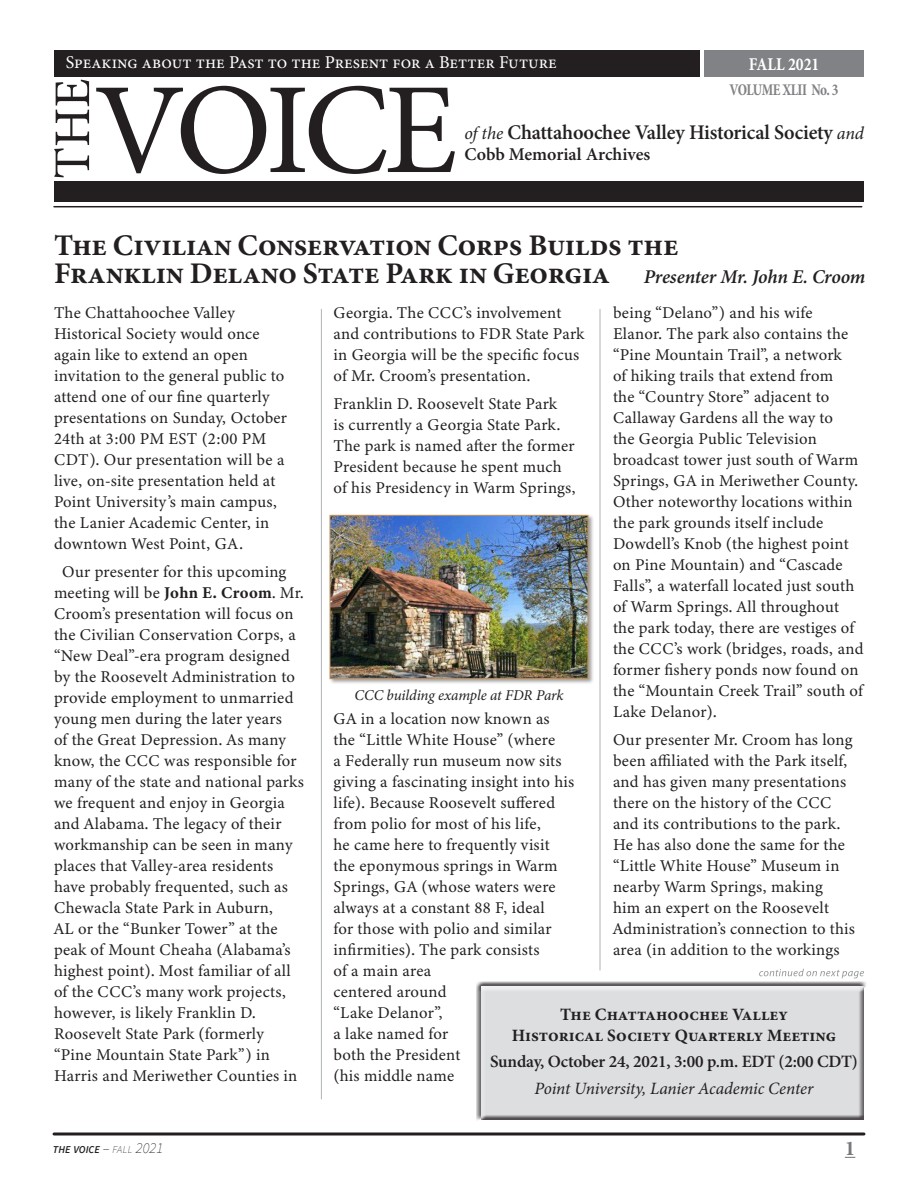
<style>
.page{position:relative;width:918px;height:1188px;background:#fff}
.page>*{position:absolute;margin:0;border:0;box-sizing:border-box;transform-origin:0 0}
.t1{font:700 30px/28.5px "Minion Pro";letter-spacing:-.01em;color:#231f20}
.t2{font:700 21px "Minion Pro";color:#76787b}
.t3{font:600 20.85px "Minion Pro";letter-spacing:-.01em;color:#231f20}
.t4{font:18px "Minion Pro";color:#fff}
.t5{font:600 18px "Minion Pro";letter-spacing:-.005em;color:#231f20}
.t6{font:700 18px "Minion Pro";color:#fff;scale:.87 1}
.t7{font:700 17.25px/20.1px "Minion Pro";color:#231f20;text-align:center}
.t8{font:600 17.25px "Minion Pro";letter-spacing:-.01em;color:#231f20}
.t9{font:italic 17.25px "Minion Pro";letter-spacing:-.01em;color:#231f20}
.Footnote{font:16.5px/21px "Minion Variable Concept";letter-spacing:.015em;color:#231f20}
.t10{font:700 condensed 16.5px "Minion Pro";letter-spacing:-.04em;color:#808285;scale:.87 1}
.t11{font:italic 15px "Minion Pro";letter-spacing:-.01em;color:#231f20}
.t12{font:italic 600 10.5px "Source Sans Pro";color:#231f20}
.s1{font-weight:400;font-style:italic;font-size:18px}
.s2{font-weight:600;font-style:italic;font-size:19.5px}
.s3{font-weight:200;font-size:15px}
.s4{font-weight:200}
</style>
<div class="page">
<svg style="left:54px;top:1132px;width:810px;height:4px;background:#595657"></svg>
<div style="left:54px;top:50px;width:646px;height:27px;background:#231f20"></div>
<div style="left:704px;top:50px;width:160px;height:27px;background:#808285"></div>
<div style="left:54px;top:181px;width:810px;height:21px;background:#231f20"></div>
<hr style="left:54px;top:206px;width:808px;height:1px;background:#231f20">
<svg style="left:96px;top:86px;width:359px;height:88px"></svg>
<svg style="left:54px;top:80px;width:35px;height:97px"></svg>
<hr style="left:321px;top:309px;width:1px;height:790px;background:#b2b3b7">
<hr style="left:600px;top:309px;width:1px;height:661px;background:#b2b3b7">
<div style="left:477px;top:983px;width:392px;height:143px;background:#231f20;opacity:.75"></div>
<svg style="left:759px;top:969px;width:105px;height:9px"></svg>
<div style="left:329px;top:514px;width:265px;height:171px;background:#231f20;opacity:.43"></div>
<img style="left:332px;top:517px;width:254px;height:160px">
<div style="left:330px;top:515px;width:258px;height:164px;border:1px solid #c3945d"></div>
<p class="t4" style="left:66px;top:50px;width:492px">Speaking about the Past to the Present for a Better Future</p>
<p class="t6" style="left:749px;top:51px;width:83px">FALL 2021</p>
<p class="t10" style="left:730px;top:79px;width:127px">VOLUME XLII No. 3</p>
<p class="t3" style="left:464px;top:118px;width:401px"><span class="s1">of the</span> Chattahoochee Valley Historical Society <span class="s1">and</span></p>
<p class="t5" style="left:464px;top:142px;width:188px">Cobb Memorial Archives</p>
<p class="t1" style="left:54px;top:231px;width:813px">The Civilian Conservation Corps Builds the<br>Franklin Delano State Park in Georgia <span class="s2">Presenter Mr. John E. Croom</span></p>
<p class="Footnote" style="left:54px;top:302px;width:235px">The Chattahoochee Valley<br>Historical Society would once again like to extend an open invitation to the general public to attend one of our fine quarterly presentations on Sunday, October<br>24th at 3:00 PM EST (2:00 PM<br>CDT). Our presentation will be a live, on-site presentation held at<br>Point University’s main campus, the Lanier Academic Center, in downtown West Point, GA.</p>
<p class="Footnote" style="left:54px;top:561px;width:252px;text-indent:8px">Our presenter for this upcoming meeting will be John E. Croom. Mr.<br>Croom’s presentation will focus on the Civilian Conservation Corps, a “New Deal”-era program designed by the Roosevelt Administration to provide employment to unmarried young men during the later years<br>of the Great Depression. As many know, the CCC was responsible for many of the state and national parks we frequent and enjoy in Georgia and Alabama. The legacy of their workmanship can be seen in many places that Valley-area residents have probably frequented, such as<br>Chewacla State Park in Auburn,<br>AL or the “Bunker Tower” at the peak of Mount Cheaha (Alabama’s highest point). Most familiar of all of the CCC’s many work projects, however, is likely Franklin D.<br>Roosevelt State Park (formerly “Pine Mountain State Park”) in<br>Harris and Meriwether Counties in</p>
<p class="Footnote" style="left:613px;top:302px;width:252px">being “Delano”) and his wife<br>Elanor. The park also contains the “Pine Mountain Trail”, a network<br>of hiking trails that extend from<br>the “Country Store” adjacent to<br>Callaway Gardens all the way to<br>the Georgia Public Television broadcast tower just south of Warm<br>Springs, GA in Meriwether County.<br>Other noteworthy locations within the park grounds itself include<br>Dowdell’s Knob (the highest point on Pine Mountain) and “Cascade<br>Falls”, a waterfall located just south of Warm Springs. All throughout the park today, there are vestiges of the CCC’s work (bridges, roads, and former fishery ponds now found on the “Mountain Creek Trail” south of<br>Lake Delanor).</p>
<p class="Footnote" style="left:613px;top:729px;width:244px">Our presenter Mr. Croom has long been affiliated with the Park itself, and has given many presentations there on the history of the CCC and its contributions to the park.<br>He has also done the same for the “Little White House” Museum in nearby Warm Springs, making<br>him an expert on the Roosevelt<br>Administration’s connection to this area (in addition to the workings</p>
<p class="Footnote" style="left:333px;top:302px;width:252px">Georgia. The CCC’s involvement and contributions to FDR State Park in Georgia will be the specific focus of Mr. Croom’s presentation.</p>
<p class="Footnote" style="left:333px;top:393px;width:243px">Franklin D. Roosevelt State Park<br>is currently a Georgia State Park.<br>The park is named after the former President because he spent much of his Presidency in Warm Springs,</p>
<p class="t11" style="left:354px;top:685px;width:211px">CCC building example at FDR Park</p>
<p class="Footnote" style="left:333px;top:708px;width:242px">GA in a location now known as the “Little White House” (where<br>a Federally run museum now sits giving a fascinating insight into his life). Because Roosevelt suffered from polio for most of his life,<br>he came here to frequently visit the eponymous springs in Warm<br>Springs, GA (whose waters were always at a constant 88 F, ideal<br>for those with polio and similar infirmities). The park consists<br>of a main area<br>centered around<br>“Lake Delanor”,<br>a lake named for<br>both the President<br>(his middle name</p>
<p class="t7" style="left:512px;top:1005px;width:326px">The Chattahoochee Valley<br>Historical Society Quarterly Meeting</p>
<p class="t8" style="left:490px;top:1050px;width:369px">Sunday, October 24, 2021, 3:00 p.m. EDT (2:00 CDT)</p>
<p class="t9" style="left:535px;top:1077px;width:280px">Point University, Lanier Academic Center</p>
<p class="t12" style="left:53px;top:1143px;width:112px">THE VOICE <span class="s3">–</span> <span class="s4">fall</span> <span class="s3">2021</span></p>
<p class="t2" style="left:845px;top:1134px;width:12px">1</p>
</div>
